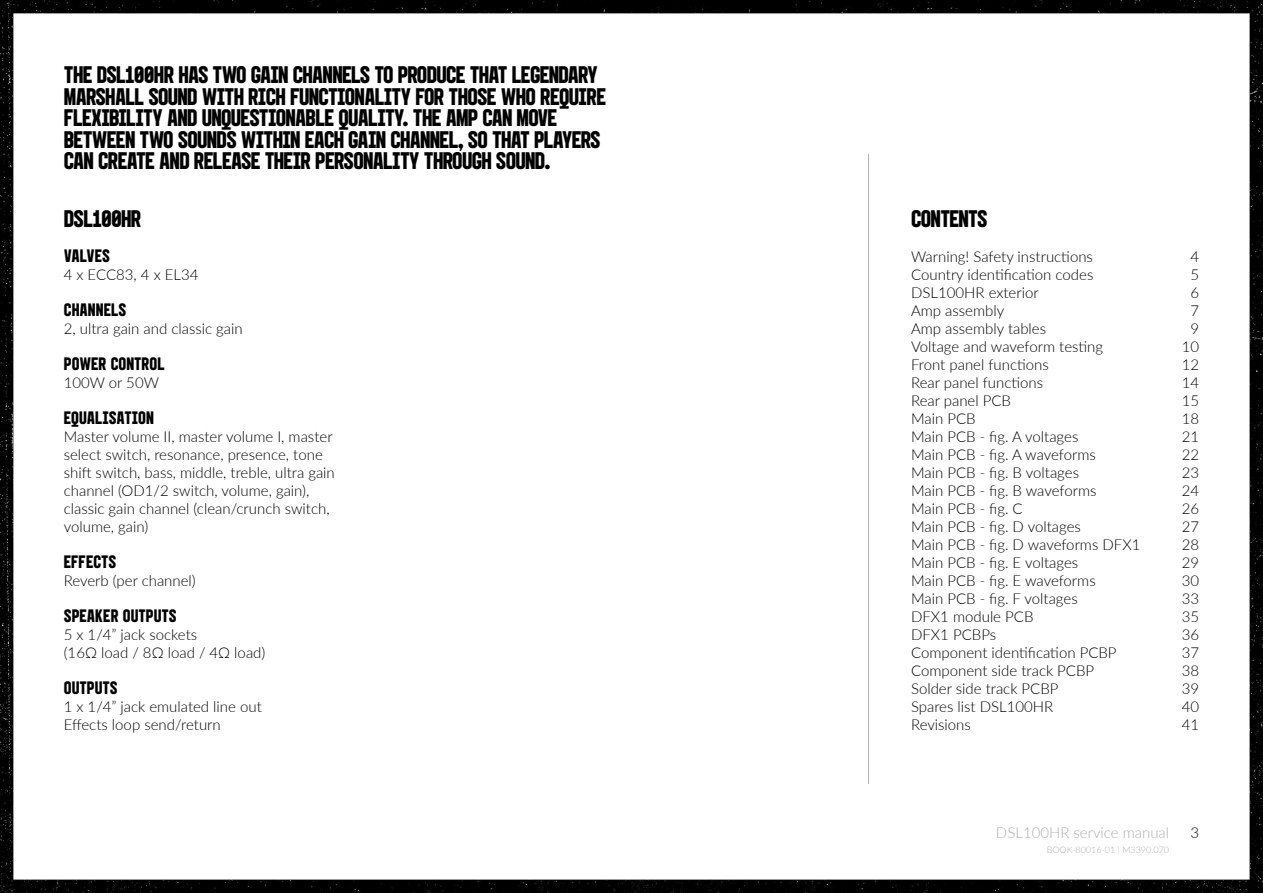
<style>
.page{position:relative;width:1263px;height:893px;background:#fff}
.page>*{position:absolute;margin:0;border:0;box-sizing:border-box;transform-origin:0 0}
.t1{font:24px/21.6px "BFF NSFW Marshall Regular";letter-spacing:-.03em;color:#000}
.t2{font:18px "BFF NSFW Marshall Regular";color:#000}
.t3{font:300 15px/18px "Lato";color:#000}
.t4{font:300 15px "Lato";color:#abafb1}
.t5{font:300 9px "Lato";color:#abafb1}
</style>
<div class="page">
<img style="left:0;top:0;width:1263px;height:893px">
<hr style="left:868px;top:154px;width:1px;height:630px;background:#abafb1">
<p class="t1" style="left:64px;top:66px;width:544px">THE DSL100HR HAS TWO GAIN CHANNELS TO PRODUCE THAT LEGENDARY MARSHALL SOUND WITH RICH FUNCTIONALITY FOR THOSE WHO REQUIRE FLEXIBILITY AND UNQUESTIONABLE QUALITY. THE AMP CAN MOVE BETWEEN TWO SOUNDS WITHIN EACH GAIN CHANNEL, SO THAT PLAYERS CAN CREATE AND RELEASE THEIR PERSONALITY THROUGH SOUND.</p>
<h1 class="t1" style="left:64px;top:210px;width:79px">DSL100HR</h1>
<p class="t2" style="left:64px;top:245px;width:48px">VALVES</p>
<p class="t3" style="left:64px;top:265px;width:136px">4 x ECC83, 4 x EL34</p>
<p class="t2" style="left:64px;top:299px;width:64px">CHANNELS</p>
<p class="t3" style="left:64px;top:319px;width:180px">2, ultra gain and classic gain</p>
<p class="t2" style="left:64px;top:353px;width:102px">POWER CONTROL</p>
<p class="t3" style="left:64px;top:373px;width:97px">100W or 50W</p>
<p class="t2" style="left:64px;top:407px;width:92px">EQUALISATION</p>
<p class="t3" style="left:64px;top:427px;width:273px">Master volume II, master volume I, master select switch, resonance, presence, tone shift switch, bass, middle, treble, ultra gain channel (OD1/2 switch, volume, gain), classic gain channel (clean/crunch switch, volume, gain)</p>
<p class="t2" style="left:64px;top:551px;width:54px">EFFECTS</p>
<p class="t3" style="left:64px;top:571px;width:134px">Reverb (per channel)</p>
<p class="t2" style="left:64px;top:605px;width:114px">SPEAKER OUTPUTS</p>
<p class="t3" style="left:64px;top:625px;width:203px">5 x 1/4” jack sockets<br>(16Ω load / 8Ω load / 4Ω load)</p>
<p class="t2" style="left:64px;top:677px;width:55px">OUTPUTS</p>
<p class="t3" style="left:64px;top:697px;width:200px">1 x 1/4” jack emulated line out<br>Effects loop send/return</p>
<h1 class="t1" style="left:911px;top:210px;width:78px">CONTENTS</h1>
<p class="t3" style="left:911px;top:247px;width:183px">Warning! Safety instructions</p>
<p class="t3" style="left:1190px;top:247px;width:10px">4</p>
<p class="t3" style="left:911px;top:265px;width:184px">Country identification codes</p>
<p class="t3" style="left:1190px;top:265px;width:10px">5</p>
<p class="t3" style="left:911px;top:283px;width:129px">DSL100HR exterior</p>
<p class="t3" style="left:1190px;top:283px;width:10px">6</p>
<p class="t3" style="left:911px;top:301px;width:95px">Amp assembly</p>
<p class="t3" style="left:1190px;top:301px;width:10px">7</p>
<p class="t3" style="left:911px;top:319px;width:137px">Amp assembly tables</p>
<p class="t3" style="left:1190px;top:319px;width:10px">9</p>
<p class="t3" style="left:911px;top:337px;width:194px">Voltage and waveform testing</p>
<p class="t3" style="left:1182px;top:337px;width:19px">10</p>
<p class="t3" style="left:911px;top:355px;width:139px">Front panel functions</p>
<p class="t3" style="left:1182px;top:355px;width:19px">12</p>
<p class="t3" style="left:911px;top:373px;width:134px">Rear panel functions</p>
<p class="t3" style="left:1182px;top:373px;width:19px">14</p>
<p class="t3" style="left:911px;top:391px;width:102px">Rear panel PCB</p>
<p class="t3" style="left:1182px;top:391px;width:19px">15</p>
<p class="t3" style="left:911px;top:409px;width:66px">Main PCB</p>
<p class="t3" style="left:1182px;top:409px;width:19px">18</p>
<p class="t3" style="left:911px;top:427px;width:169px">Main PCB - fig. A voltages</p>
<p class="t3" style="left:1182px;top:427px;width:19px">21</p>
<p class="t3" style="left:911px;top:445px;width:186px">Main PCB - fig. A waveforms</p>
<p class="t3" style="left:1182px;top:445px;width:19px">22</p>
<p class="t3" style="left:911px;top:463px;width:169px">Main PCB - fig. B voltages</p>
<p class="t3" style="left:1182px;top:463px;width:19px">23</p>
<p class="t3" style="left:911px;top:481px;width:187px">Main PCB - fig. B waveforms</p>
<p class="t3" style="left:1182px;top:481px;width:19px">24</p>
<p class="t3" style="left:911px;top:499px;width:113px">Main PCB - fig. C</p>
<p class="t3" style="left:1182px;top:499px;width:19px">26</p>
<p class="t3" style="left:911px;top:517px;width:171px">Main PCB - fig. D voltages</p>
<p class="t3" style="left:1182px;top:517px;width:19px">27</p>
<p class="t3" style="left:911px;top:535px;width:231px">Main PCB - fig. D waveforms DFX1</p>
<p class="t3" style="left:1182px;top:535px;width:19px">28</p>
<p class="t3" style="left:911px;top:553px;width:169px">Main PCB - fig. E voltages</p>
<p class="t3" style="left:1182px;top:553px;width:19px">29</p>
<p class="t3" style="left:911px;top:571px;width:186px">Main PCB - fig. E waveforms</p>
<p class="t3" style="left:1182px;top:571px;width:19px">30</p>
<p class="t3" style="left:911px;top:589px;width:168px">Main PCB - fig. F voltages</p>
<p class="t3" style="left:1182px;top:589px;width:19px">33</p>
<p class="t3" style="left:911px;top:607px;width:124px">DFX1 module PCB</p>
<p class="t3" style="left:1182px;top:607px;width:19px">35</p>
<p class="t3" style="left:911px;top:625px;width:87px">DFX1 PCBPs</p>
<p class="t3" style="left:1182px;top:625px;width:19px">36</p>
<p class="t3" style="left:911px;top:643px;width:207px">Component identification PCBP</p>
<p class="t3" style="left:1182px;top:643px;width:19px">37</p>
<p class="t3" style="left:911px;top:661px;width:185px">Component side track PCBP</p>
<p class="t3" style="left:1182px;top:661px;width:19px">38</p>
<p class="t3" style="left:911px;top:679px;width:149px">Solder side track PCBP</p>
<p class="t3" style="left:1182px;top:679px;width:19px">39</p>
<p class="t3" style="left:911px;top:697px;width:144px">Spares list DSL100HR</p>
<p class="t3" style="left:1182px;top:697px;width:19px">40</p>
<p class="t3" style="left:911px;top:715px;width:61px">Revisions</p>
<p class="t3" style="left:1182px;top:715px;width:19px">41</p>
<p class="t4" style="left:996px;top:822px;width:175px">DSL100HR service manual</p>
<p class="t3" style="left:1190px;top:823px;width:10px">3</p>
<p class="t5" style="left:1047px;top:843px;width:124px">BOOK-80016-01 | M3390.070</p>
</div>
